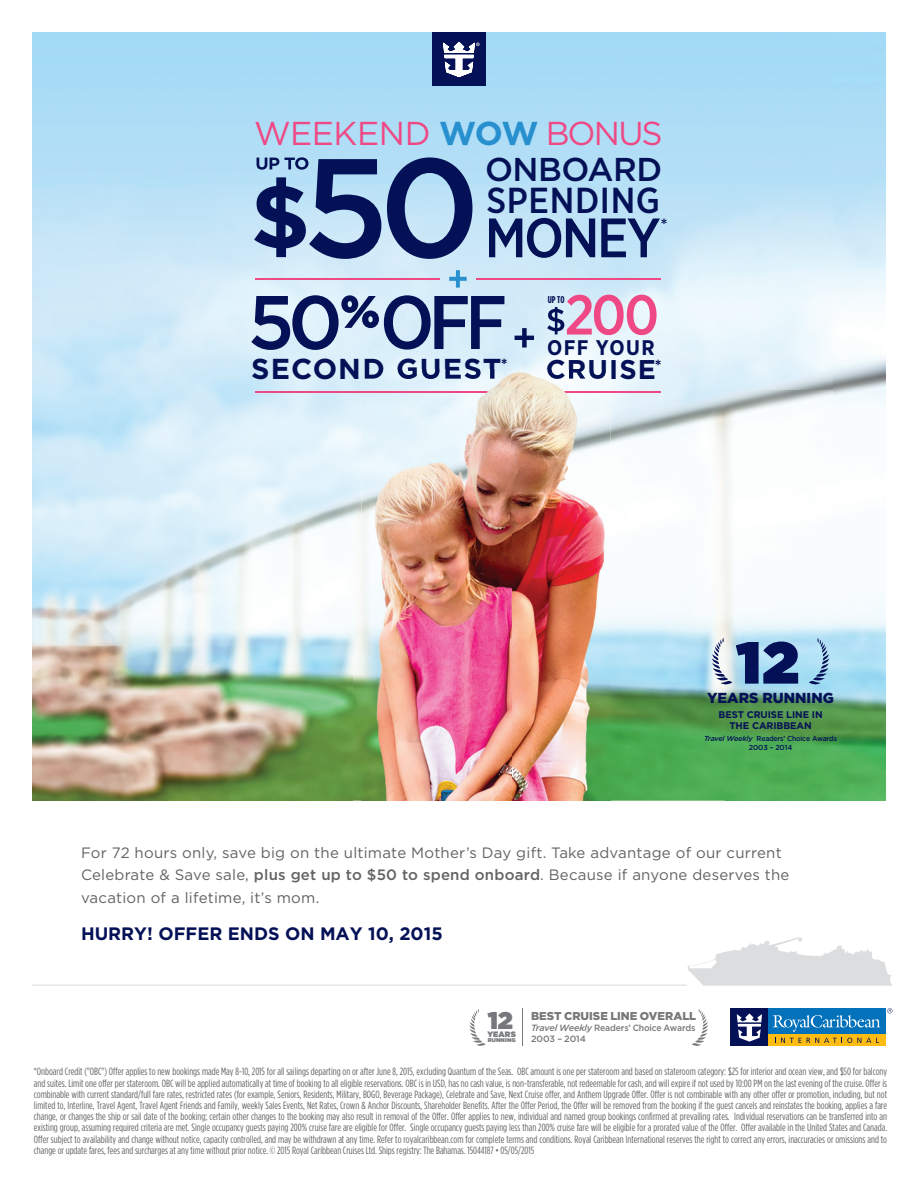
<style>
.page{position:relative;width:918px;height:1188px;background:#fff}
.page>*{position:absolute;margin:0;border:0;box-sizing:border-box;transform-origin:0 0}
.t1{font:500 140.1px "Gotham";color:#041156}
.t2{font:900 59.1px "Gotham";color:#041156}
.t3{font:500 56.1px "Gotham Narrow";color:#ef4985}
.t4{font:500 55.35px "Gotham Narrow";letter-spacing:-.04em;color:#041156}
.t5{font:500 36.15px "Gotham Narrow";letter-spacing:.02em;color:#041156}
.t6{font:33.15px "Gotham";letter-spacing:-.02em;color:#ef4985}
.t7{font:500 33px "Gotham";letter-spacing:-.015em;color:#041156}
.t8{font:700 28.8px "Gotham";letter-spacing:.045em;color:#041156}
.t9{font:700 27.15px "Gotham";letter-spacing:.045em;color:#041156}
.t10{font:900 24.15px "Gotham";color:#76787b}
.t11{font:700 21.15px "Gotham Narrow";letter-spacing:.065em;color:#041156}
.t12{font:700 18px "Gotham";color:#041156}
.t13{font:15px/22.5px "Gotham";letter-spacing:.015em;color:#636366}
.t14{font:900 14.4px "Gotham";color:#041156}
.t15{font:900 11.4px "Gotham";color:#76787b}
.t16{font:10.5px/11.2px "Gotham Condensed";color:#636366;text-align:justify}
.t17{font:700 9.9px "Gotham Condensed";color:#041156}
.t18{font:700 9.6px/10.8px "Gotham";letter-spacing:-.01em;color:#041156;text-align:center}
.t19{font:500 9.15px/11.4px "Gotham";letter-spacing:-.015em;color:#76787b;scale:.95 1}
.t20{font:900 7.8px "Gotham";letter-spacing:.01em;color:#76787b}
.t21{font:500 7.2px/9px "Gotham";letter-spacing:-.025em;color:#041156;text-align:center;scale:.95 1}
.t22{font:900 5.55px "Gotham";letter-spacing:.025em;color:#76787b}
.s1{font-weight:700;color:#2890cf}
.s2{font-style:italic}
.s3{font-weight:500}
</style>
<div class="page">
<img style="left:32px;top:32px;width:800px;height:307px">
<img style="left:832px;top:32px;width:54px;height:769px">
<img style="left:32px;top:339px;width:320px;height:462px">
<img style="left:352px;top:392px;width:10px;height:409px">
<img style="left:611px;top:391px;width:115px;height:307px">
<img style="left:726px;top:391px;width:107px;height:410px">
<img style="left:611px;top:698px;width:115px;height:103px">
<img style="left:547px;top:359px;width:38px;height:11px">
<img style="left:589px;top:359px;width:66px;height:20px">
<img style="left:341px;top:358px;width:140px;height:21px">
<img style="left:484px;top:359px;width:17px;height:11px">
<hr style="left:32px;top:985px;width:655px;height:1px;background:#dcdddf">
<svg style="left:687px;top:937px;width:205px;height:49px"></svg>
<div style="left:432px;top:32px;width:54px;height:54px;background:#041156"></div>
<svg style="left:443px;top:42px;width:37px;height:35px"></svg>
<div style="left:731px;top:1008px;width:155px;height:38px;background:#0372bb"></div>
<div style="left:731px;top:1008px;width:37px;height:38px;background:#041156"></div>
<div style="left:768px;top:1034px;width:118px;height:12px;background:#fdbc12"></div>
<svg style="left:775px;top:1038px;width:26px;height:5px"></svg>
<svg style="left:807px;top:1038px;width:72px;height:5px"></svg>
<svg style="left:737px;top:1014px;width:25px;height:28px"></svg>
<svg style="left:773px;top:1015px;width:107px;height:17px"></svg>
<svg style="left:887px;top:1008px;width:5px;height:5px"></svg>
<hr style="left:522px;top:1009px;width:1px;height:37px;background:#76787b">
<svg style="left:469px;top:1009px;width:17px;height:37px"></svg>
<svg style="left:692px;top:1009px;width:16px;height:37px"></svg>
<hr style="left:255px;top:391px;width:406px;height:1px;background:#ef4985">
<svg style="left:547px;top:307px;width:17px;height:27px"></svg>
<svg style="left:655px;top:360px;width:6px;height:5px"></svg>
<svg style="left:515px;top:328px;width:19px;height:20px"></svg>
<svg style="left:251px;top:295px;width:253px;height:55px;background:#8293b6"></svg>
<hr style="left:476px;top:278px;width:185px;height:1px;background:#ef4985">
<hr style="left:255px;top:278px;width:185px;height:1px;background:#ef4985">
<svg style="left:449px;top:270px;width:18px;height:18px"></svg>
<svg style="left:254px;top:177px;width:52px;height:80px;background:#5e75a2"></svg>
<svg style="left:257px;top:158px;width:22px;height:12px"></svg>
<svg style="left:285px;top:157px;width:23px;height:13px"></svg>
<svg style="left:661px;top:219px;width:6px;height:5px"></svg>
<svg style="left:809px;top:638px;width:20px;height:49px"></svg>
<svg style="left:712px;top:638px;width:20px;height:49px"></svg>
<img style="left:362px;top:370px;width:249px;height:431px">
<img style="left:362px;top:391px;width:249px;height:1px">
<img style="left:547px;top:370px;width:38px;height:9px">
<img style="left:589px;top:370px;width:22px;height:9px">
<img style="left:362px;top:370px;width:119px;height:9px">
<img style="left:484px;top:370px;width:17px;height:9px">
<h3 class="t6" style="left:254px;top:112px;width:410px">WEEKEND <span class="s1">WOW</span> BONUS</h3>
<h1 class="t1" style="left:302px;top:116px;width:179px">50</h1>
<h3 class="t7" style="left:485px;top:147px;width:179px">ONBOARD</h3>
<h3 class="t5" style="left:486px;top:177px;width:175px">SPENDING</h3>
<h3 class="t4" style="left:485px;top:203px;width:177px">MONEY</h3>
<h3 class="t3" style="left:565px;top:279px;width:96px">200</h3>
<p class="t17" style="left:548px;top:294px;width:18px">UP TO</p>
<h3 class="t11" style="left:547px;top:334px;width:109px">OFF YOUR</h3>
<h3 class="t8" style="left:251px;top:349px;width:258px">SECOND GUEST<sup>*</sup></h3>
<h3 class="t9" style="left:546px;top:351px;width:112px">CRUISE</h3>
<h2 class="t2" style="left:736px;top:620px;width:64px">12</h2>
<h3 class="t14" style="left:707px;top:688px;width:128px">YEARS RUNNING</h3>
<p class="t18" style="left:719px;top:709px;width:105px">BEST CRUISE LINE IN<br>THE CARIBBEAN</p>
<p class="t21" style="left:704px;top:734px;width:141px"><span class="s2">Travel Weekly</span> Readers’ Choice Awards<br>2003 – 2014</p>
<h3 class="t13" style="left:81px;top:841px;width:710px">For 72 hours only, save big on the ultimate Mother’s Day gift. Take advantage of our current<br>Celebrate &amp; Save sale, <span class="s3">plus get up to $50 to spend onboard</span>. Because if anyone deserves the vacation of a lifetime, it’s mom.</h3>
<h3 class="t12" style="left:81px;top:921px;width:363px">HURRY! OFFER ENDS ON MAY 10, 2015</h3>
<h3 class="t10" style="left:488px;top:1003px;width:27px">12</h3>
<p class="t20" style="left:487px;top:1028px;width:30px">YEARS</p>
<p class="t22" style="left:488px;top:1036px;width:29px">RUNNING</p>
<p class="t15" style="left:531px;top:1008px;width:167px">BEST CRUISE LINE OVERALL</p>
<p class="t19" style="left:531px;top:1022px;width:175px"><span class="s2">Travel Weekly</span> Readers’ Choice Awards<br>2003 – 2014</p>
<p class="t16" style="left:34px;top:1066px;width:855px">*Onboard Credit ("OBC") Offer applies to new bookings made May 8-10, 2015 for all sailings departing on or after June 8, 2015, excluding Quantum of the Seas. OBC amount is one per stateroom and based on stateroom category: $25 for interior and ocean view, and $50 for balcony and suites. Limit one offer per stateroom. OBC will be applied automatically at time of booking to all eligible reservations. OBC is in USD, has no cash value, is non-transferable, not redeemable for cash, and will expire if not used by 10:00 PM on the last evening of the cruise. Offer is combinable with current standard/full fare rates, restricted rates (for example, Seniors, Residents, Military, BOGO, Beverage Package), Celebrate and Save, Next Cruise offer, and Anthem Upgrade Offer. Offer is not combinable with any other offer or promotion, including, but not limited to, Interline, Travel Agent, Travel Agent Friends and Family, weekly Sales Events, Net Rates, Crown &amp; Anchor Discounts, Shareholder Benefits. After the Offer Period, the Offer will be removed from the booking if the guest cancels and reinstates the booking, applies a fare change, or changes the ship or sail date of the booking; certain other changes to the booking may also result in removal of the Offer. Offer applies to new, individual and named group bookings confirmed at prevailing rates. Individual reservations can be transferred into an existing group, assuming required criteria are met. Single occupancy guests paying 200% cruise fare are eligible for Offer. Single occupancy guests paying less than 200% cruise fare will be eligible for a prorated value of the Offer. Offer available in the United States and Canada.<br>Offer subject to availability and change without notice, capacity controlled, and may be withdrawn at any time. Refer to royalcaribbean.com for complete terms and conditions. Royal Caribbean International reserves the right to correct any errors, inaccuracies or omissions and to change or update fares, fees and surcharges at any time without prior notice. © 2015 Royal Caribbean Cruises Ltd. Ships registry: The Bahamas. 15044187 • 05/05/2015</p>
</div>
